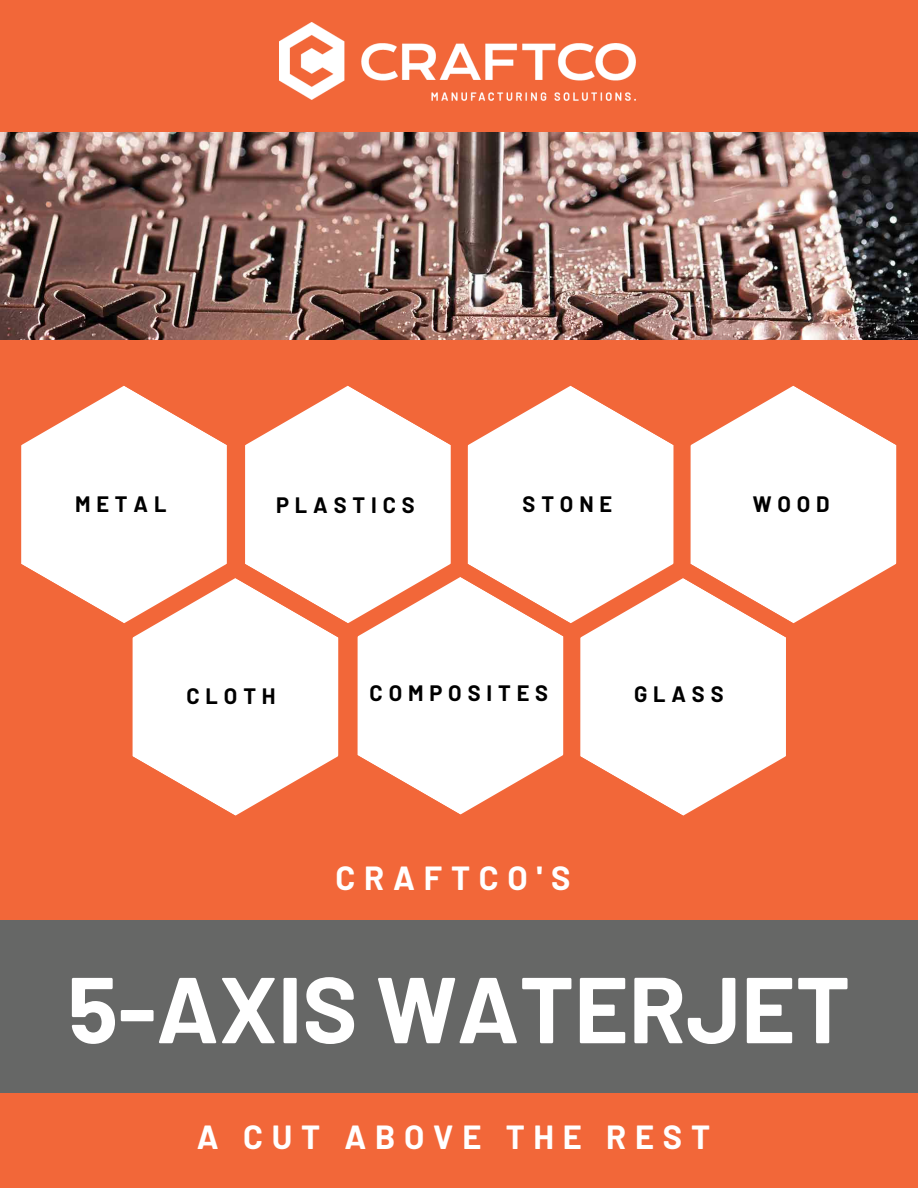
<style>
.page{position:relative;width:918px;height:1188px;background:#f26739}
.page>*{position:absolute;margin:0;border:0;box-sizing:border-box;transform-origin:0 0}
.t1{font:700 93.45px "Barlow";color:#fff}
.t2{font:700 32.7px "Barlow";letter-spacing:.27em;color:#fff}
.t3{font:700 21.75px "Barlow";letter-spacing:.27em;color:#000}
</style>
<div class="page">
<div style="left:0;top:920px;width:918px;height:172px;background:#666766"></div>
<svg style="left:132px;top:653px;width:174px;height:163px;fill:#fff"></svg>
<svg style="left:21px;top:386px;width:173px;height:267px;fill:#fff"></svg>
<svg style="left:194px;top:385px;width:222px;height:268px;fill:#fff"></svg>
<svg style="left:416px;top:385px;width:223px;height:163px;fill:#fff"></svg>
<svg style="left:639px;top:386px;width:258px;height:212px;fill:#fff"></svg>
<svg style="left:306px;top:547px;width:309px;height:268px;fill:#fff"></svg>
<svg style="left:529px;top:548px;width:308px;height:268px;fill:#fff"></svg>
<img style="left:0;top:133px;width:918px;height:207px">
<img style="left:279px;top:22px;width:357px;height:78px">
<p class="t3" style="left:75px;top:490px;width:93px">METAL</p>
<p class="t3" style="left:276px;top:491px;width:140px">PLASTICS</p>
<p class="t3" style="left:523px;top:490px;width:91px">STONE</p>
<p class="t3" style="left:753px;top:490px;width:78px">WOOD</p>
<p class="t3" style="left:186px;top:682px;width:91px">CLOTH</p>
<p class="t3" style="left:370px;top:679px;width:180px">COMPOSITES</p>
<p class="t3" style="left:634px;top:680px;width:91px">GLASS</p>
<h2 class="t2" style="left:336px;top:857px;width:236px">CRAFTCO'S</h2>
<h1 class="t1" style="left:68px;top:950px;width:784px">5-AXIS WATERJET</h1>
<h2 class="t2" style="left:197px;top:1116px;width:515px">A CUT ABOVE THE REST</h2>
</div>
